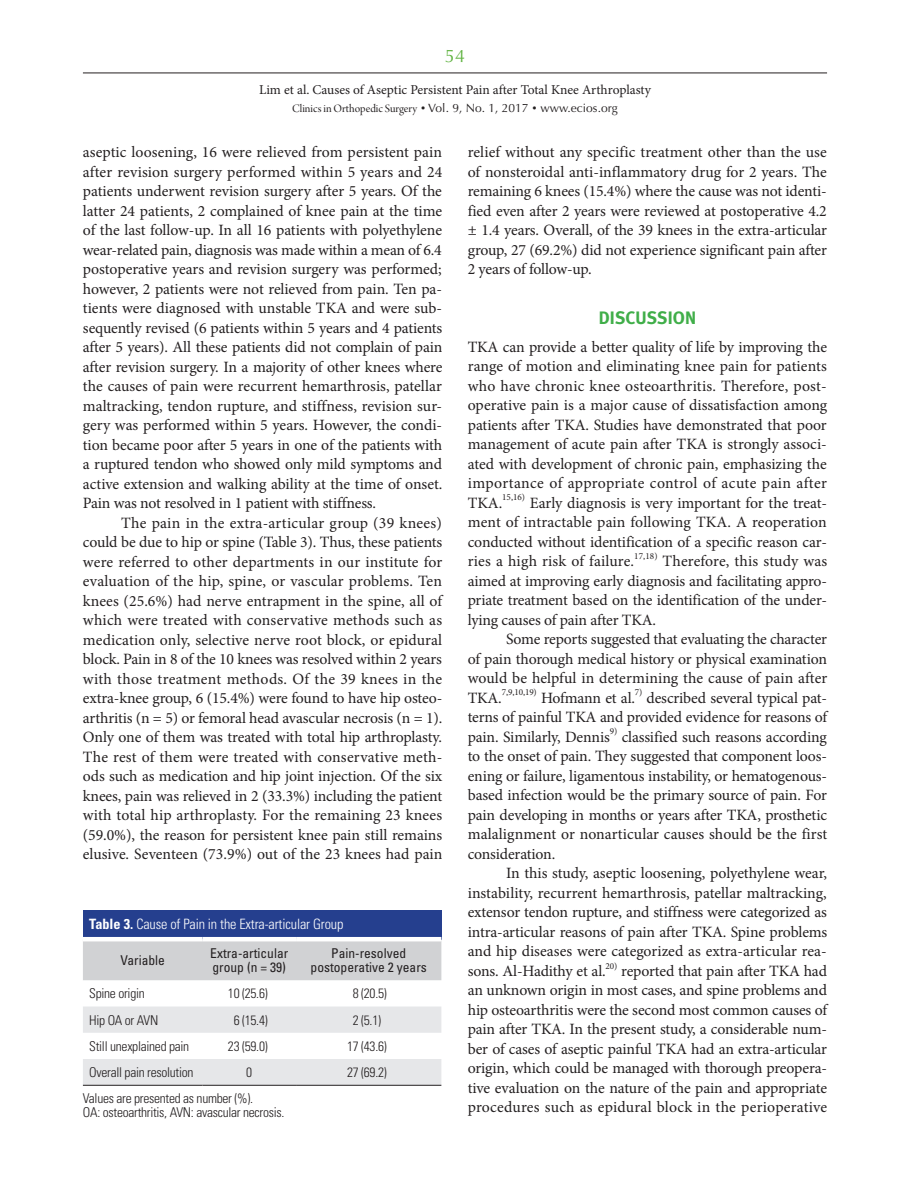
<style>
.page{position:relative;width:910px;height:1195px;background:#fff}
.page>*{position:absolute;margin:0;border:0;box-sizing:border-box;transform-origin:0 0}
.t1{font:700 18px "Meta Plus";letter-spacing:-.01em;color:#40ae49}
.t2{font:18px "Optima LT Std";color:#63b445}
.t3{font:15.75px/19.5px "Minion Pro";letter-spacing:-.005em;color:#231f20;text-align:justify}
.t4{font:300 condensed 14.25px "Univers";letter-spacing:-.01em;color:#fff}
.t5{font:300 condensed 13.5px/13.5px "Univers";letter-spacing:-.02em;color:#231f20}
.t6{font:condensed 13.5px/13.5px "Univers";color:#231f20}
.t7{font:13.5px "Minion Pro";color:#231f20}
.t8{font:12px "Optima LT Std";color:#231f20}
.t9{font:9.15px "Minion Pro";color:#231f20}
.s1{font-family:"Arno Pro Display"}
.s2{font-size:9px}
.s3{font-weight:700}
</style>
<div class="page">
<hr style="left:83px;top:73px;width:744px;height:1px;background:#231f20">
<div style="left:83px;top:910px;width:358px;height:29px;background:#253f8e"></div>
<div style="left:83px;top:941px;width:358px;height:39px;background:#d1d2d4"></div>
<svg style="left:83px;top:1006px;width:358px;height:79px"></svg>
<hr style="left:83px;top:937px;width:119px;height:4px;background:#fff">
<hr style="left:202px;top:937px;width:94px;height:4px;background:#fff">
<hr style="left:296px;top:937px;width:145px;height:4px;background:#fff">
<hr style="left:83px;top:1085px;width:119px;height:1px;background:#231f20">
<hr style="left:202px;top:1085px;width:94px;height:1px;background:#231f20">
<hr style="left:296px;top:1085px;width:145px;height:1px;background:#231f20">
<p class="t2" style="left:445px;top:45px;width:22px">54</p>
<p class="t7" style="left:259px;top:80px;width:393px">Lim et al. Causes of Aseptic Persistent Pain after Total Knee Arthroplasty</p>
<p class="t8" style="left:292px;top:101px;width:327px"><span class="s1">Clinics in Orthopedic Surgery</span> <span class="s2">•</span> Vol. 9, No. 1, 2017 <span class="s2">•</span> www.ecios.org</p>
<p class="t3" style="left:83px;top:142px;width:361px">aseptic loosening, 16 were relieved from persistent pain after revision surgery performed within 5 years and 24 patients underwent revision surgery after 5 years. Of the latter 24 patients, 2 complained of knee pain at the time of the last follow-up. In all 16 patients with polyethylene wear-related pain, diagnosis was made within a mean of 6.4 postoperative years and revision surgery was performed; however, 2 patients were not relieved from pain. Ten pa&shy;tients were diagnosed with unstable TKA and were sub&shy;sequently revised (6 patients within 5 years and 4 patients after 5 years). All these patients did not complain of pain after revision surgery. In a majority of other knees where the causes of pain were recurrent hemarthrosis, patellar maltracking, tendon rupture, and stiffness, revision sur&shy;gery was performed within 5 years. However, the condi&shy;tion became poor after 5 years in one of the patients with a ruptured tendon who showed only mild symptoms and active extension and walking ability at the time of onset.<br>Pain was not resolved in 1 patient with stiffness.</p>
<p class="t3" style="left:83px;top:513px;width:361px;text-indent:38px">The pain in the extra-articular group (39 knees) could be due to hip or spine (Table 3). Thus, these patients were referred to other departments in our institute for evaluation of the hip, spine, or vascular problems. Ten knees (25.6%) had nerve entrapment in the spine, all of which were treated with conservative methods such as medication only, selective nerve root block, or epidural block. Pain in 8 of the 10 knees was resolved within 2 years with those treatment methods. Of the 39 knees in the extra-knee group, 6 (15.4%) were found to have hip osteo&shy;arthritis (n = 5) or femoral head avascular necrosis (n = 1).<br>Only one of them was treated with total hip arthroplasty.<br>The rest of them were treated with conservative meth&shy;ods such as medication and hip joint injection. Of the six knees, pain was relieved in 2 (33.3%) including the patient with total hip arthroplasty. For the remaining 23 knees (59.0%), the reason for persistent knee pain still remains elusive. Seventeen (73.9%) out of the 23 knees had pain</p>
<p class="t3" style="left:468px;top:142px;width:361px">relief without any specific treatment other than the use of nonsteroidal anti-inflammatory drug for 2 years. The remaining 6 knees (15.4%) where the cause was not identi&shy;fied even after 2 years were reviewed at postoperative 4.2 ± 1.4 years. Overall, of the 39 knees in the extra-articular group, 27 (69.2%) did not experience significant pain after 2 years of follow-up.</p>
<p class="t1" style="left:598px;top:307px;width:100px">DISCUSSION</p>
<p class="t3" style="left:468px;top:337px;width:361px">TKA can provide a better quality of life by improving the range of motion and eliminating knee pain for patients who have chronic knee osteoarthritis. Therefore, post&shy;operative pain is a major cause of dissatisfaction among patients after TKA. Studies have demonstrated that poor management of acute pain after TKA is strongly associ&shy;ated with development of chronic pain, emphasizing the importance of appropriate control of acute pain after TKA.</p>
<p class="t9" style="left:502px;top:491px;width:24px">15,16)</p>
<p class="t3" style="left:468px;top:493px;width:361px;text-indent:62px">Early diagnosis is very important for the treat&shy;ment of intractable pain following TKA. A reoperation conducted without identification of a specific reason car&shy;ries a high risk of failure.</p>
<p class="t9" style="left:634px;top:550px;width:25px">17,18)</p>
<p class="t3" style="left:468px;top:552px;width:361px;text-indent:195px">Therefore, this study was aimed at improving early diagnosis and facilitating appro&shy;priate treatment based on the identification of the under&shy;lying causes of pain after TKA.</p>
<p class="t3" style="left:468px;top:630px;width:361px;text-indent:38px">Some reports suggested that evaluating the character of pain thorough medical history or physical examination would be helpful in determining the cause of pain after TKA.</p>
<p class="t9" style="left:502px;top:686px;width:37px">7,9,10,19)</p>
<p class="t3" style="left:541px;top:688px;width:95px">Hofmann et al.</p>
<p class="t9" style="left:635px;top:686px;width:9px">7)</p>
<p class="t3" style="left:468px;top:688px;width:361px;text-indent:179px">described several typical pat&shy;terns of painful TKA and provided evidence for reasons of pain. Similarly, Dennis</p>
<p class="t9" style="left:610px;top:725px;width:9px">9)</p>
<p class="t3" style="left:468px;top:727px;width:361px;text-indent:154px">classified such reasons according to the onset of pain. They suggested that component loos&shy;ening or failure, ligamentous instability, or hematogenous&shy;based infection would be the primary source of pain. For pain developing in months or years after TKA, prosthetic malalignment or nonarticular causes should be the first consideration.</p>
<p class="t3" style="left:468px;top:864px;width:361px;text-indent:38px">In this study, aseptic loosening, polyethylene wear, instability, recurrent hemarthrosis, patellar maltracking, extensor tendon rupture, and stiffness were categorized as intra-articular reasons of pain after TKA. Spine problems and hip diseases were categorized as extra-articular rea&shy;sons. Al-Hadithy et al.</p>
<p class="t4" style="left:89px;top:915px;width:256px"><span class="s3">Table 3.</span> Cause of Pain in the Extra-articular Group</p>
<p class="t6" style="left:120px;top:953px;width:46px">Variable</p>
<p class="t6" style="left:210px;top:947px;width:79px">Extra-articular group (n = 39)</p>
<p class="t6" style="left:311px;top:947px;width:118px;text-align:center">Pain-resolved postoperative 2 years</p>
<p class="t5" style="left:89px;top:987px;width:57px">Spine origin</p>
<p class="t5" style="left:228px;top:987px;width:41px">10 (25.6)</p>
<p class="t5" style="left:353px;top:987px;width:36px">8 (20.5)</p>
<p class="t5" style="left:89px;top:1013px;width:71px">Hip OA or AVN</p>
<p class="t5" style="left:234px;top:1013px;width:36px">6 (15.4)</p>
<p class="t5" style="left:353px;top:1013px;width:30px">2 (5.1)</p>
<p class="t5" style="left:89px;top:1039px;width:101px">Still unexplained pain</p>
<p class="t5" style="left:228px;top:1039px;width:41px">23 (59.0)</p>
<p class="t5" style="left:347px;top:1039px;width:41px">17 (43.6)</p>
<p class="t5" style="left:89px;top:1065px;width:106px">Overall pain resolution</p>
<p class="t5" style="left:246px;top:1065px;width:7px">0</p>
<p class="t5" style="left:347px;top:1065px;width:41px">27 (69.2)</p>
<p class="t5" style="left:83px;top:1092px;width:203px">Values are presented as number (%).<br>OA: osteoarthritis, AVN: avascular necrosis.</p>
<p class="t9" style="left:606px;top:959px;width:13px">20)</p>
<p class="t3" style="left:468px;top:961px;width:361px;text-indent:153px">reported that pain after TKA had an unknown origin in most cases, and spine problems and hip osteoarthritis were the second most common causes of pain after TKA. In the present study, a considerable num&shy;ber of cases of aseptic painful TKA had an extra-articular origin, which could be managed with thorough preopera&shy;tive evaluation on the nature of the pain and appropriate procedures such as epidural block in the perioperative</p>
</div>
